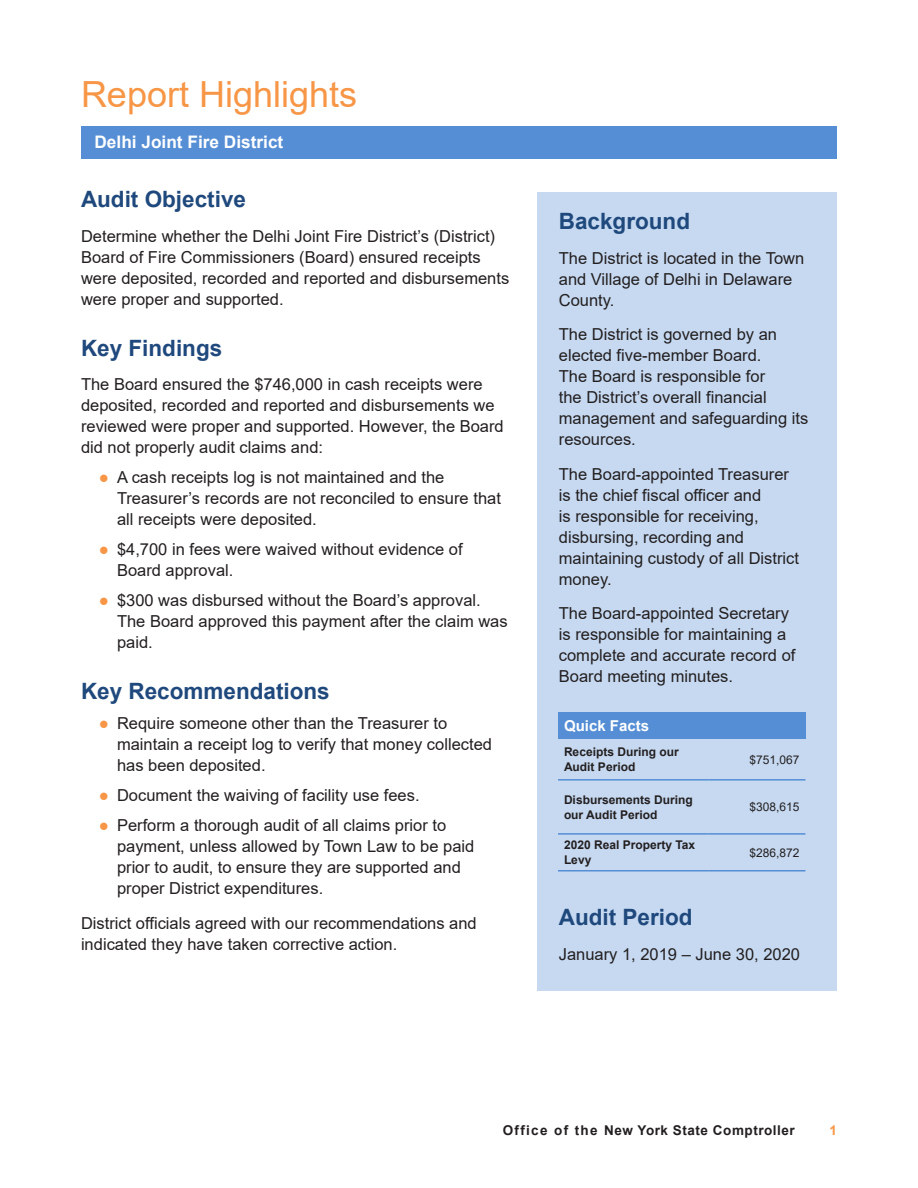
<style>
.page{position:relative;width:918px;height:1188px;background:#fff}
.page>*{position:absolute;margin:0;border:0;box-sizing:border-box;transform-origin:0 0}
.Section_Heads{font:36px "Arial";color:#f79646}
._2_Subheads{font:700 22.5px "Arial";color:#1f497d}
.t1{font:700 17.25px "Arial";color:#fff}
.Body_Text{font:16.5px/21px "Arial";color:#231f20}
.Footnotes{font:700 15px "Arial";color:#fff}
.t2{font:700 13.5px "Arial";letter-spacing:.04em;color:#231f20}
.t3{font:700 13.5px "Arial";color:#f79646}
.Footnotes-2{font:700 12px/15px "Arial";color:#231f20}
.Footnotes-3{font:12px "Arial";color:#231f20}
.s1{color:#f79646}
</style>
<div class="page">
<hr style="left:81px;top:126px;width:756px;height:3px;background:#558ed5">
<div style="left:538px;top:192px;width:299px;height:799px;background:#c6d9f1"></div>
<div style="left:81px;top:128px;width:756px;height:31px;background:#558ed5"></div>
<div style="left:558px;top:712px;width:247px;height:27px;background:#558ed5"></div>
<hr style="left:558px;top:779px;width:150px;height:2px;background:#558ed5">
<hr style="left:708px;top:779px;width:97px;height:2px;background:#558ed5">
<hr style="left:558px;top:833px;width:150px;height:2px;background:#558ed5">
<hr style="left:708px;top:833px;width:97px;height:2px;background:#558ed5">
<hr style="left:558px;top:870px;width:150px;height:2px;background:#558ed5">
<hr style="left:708px;top:870px;width:97px;height:2px;background:#558ed5">
<p class="Section_Heads" style="left:81px;top:70px;width:278px">Report Highlights</p>
<p class="t1" style="left:94px;top:129px;width:190px">Delhi Joint Fire District</p>
<p class="_2_Subheads" style="left:81px;top:184px;width:167px">Audit Objective</p>
<p class="Body_Text" style="left:81px;top:226px;width:430px">Determine whether the Delhi Joint Fire District’s (District)<br>Board of Fire Commissioners (Board) ensured receipts were deposited, recorded and reported and disbursements were proper and supported.</p>
<p class="_2_Subheads" style="left:81px;top:332px;width:143px">Key Findings</p>
<p class="Body_Text" style="left:81px;top:374px;width:424px">The Board ensured the $746,000 in cash receipts were deposited, recorded and reported and disbursements we reviewed were proper and supported. However, the Board did not properly audit claims and:</p>
<p class="Body_Text" style="left:117px;top:467px;width:385px;text-indent:-18px"><span class="s1">●</span> A cash receipts log is not maintained and the<br>Treasurer’s records are not reconciled to ensure that all receipts were deposited.</p>
<p class="Body_Text" style="left:117px;top:539px;width:347px;text-indent:-18px"><span class="s1">●</span> $4,700 in fees were waived without evidence of<br>Board approval.</p>
<p class="Body_Text" style="left:117px;top:590px;width:392px;text-indent:-18px"><span class="s1">●</span> $300 was disbursed without the Board’s approval.<br>The Board approved this payment after the claim was paid.</p>
<p class="_2_Subheads" style="left:81px;top:676px;width:250px">Key Recommendations</p>
<p class="Body_Text" style="left:117px;top:713px;width:377px;text-indent:-18px"><span class="s1">●</span> Require someone other than the Treasurer to maintain a receipt log to verify that money collected has been deposited.</p>
<p class="Body_Text" style="left:99px;top:785px;width:319px"><span class="s1">●</span> Document the waiving of facility use fees.</p>
<p class="Body_Text" style="left:117px;top:815px;width:359px;text-indent:-18px"><span class="s1">●</span> Perform a thorough audit of all claims prior to payment, unless allowed by Town Law to be paid prior to audit, to ensure they are supported and proper District expenditures.</p>
<p class="Body_Text" style="left:81px;top:913px;width:397px">District officials agreed with our recommendations and indicated they have taken corrective action.</p>
<p class="_2_Subheads" style="left:559px;top:206px;width:133px">Background</p>
<p class="Body_Text" style="left:559px;top:247px;width:247px">The District is located in the Town and Village of Delhi in Delaware<br>County.</p>
<p class="Body_Text" style="left:559px;top:324px;width:251px">The District is governed by an elected five-member Board.<br>The Board is responsible for<br>the District’s overall financial management and safeguarding its resources.</p>
<p class="Body_Text" style="left:559px;top:463px;width:242px">The Board-appointed Treasurer is the chief fiscal officer and<br>is responsible for receiving, disbursing, recording and maintaining custody of all District money.</p>
<p class="Body_Text" style="left:559px;top:603px;width:238px">The Board-appointed Secretary is responsible for maintaining a complete and accurate record of<br>Board meeting minutes.</p>
<p class="Footnotes" style="left:564px;top:715px;width:87px">Quick Facts</p>
<p class="Footnotes-2" style="left:564px;top:745px;width:116px">Receipts During our<br>Audit Period</p>
<p class="Footnotes-3" style="left:749px;top:751px;width:52px">$751,067</p>
<p class="Footnotes-2" style="left:564px;top:792px;width:130px">Disbursements During our Audit Period</p>
<p class="Footnotes-3" style="left:749px;top:799px;width:52px">$308,615</p>
<p class="Footnotes-2" style="left:564px;top:838px;width:133px">2020 Real Property Tax<br>Levy</p>
<p class="Footnotes-3" style="left:749px;top:844px;width:52px">$286,872</p>
<p class="_2_Subheads" style="left:559px;top:902px;width:135px">Audit Period</p>
<p class="Body_Text" style="left:559px;top:943px;width:243px">January 1, 2019 – June 30, 2020</p>
<p class="t2" style="left:503px;top:1121px;width:294px">Office of the New York State Comptroller</p>
<p class="t3" style="left:829px;top:1121px;width:9px">1</p>
</div>
